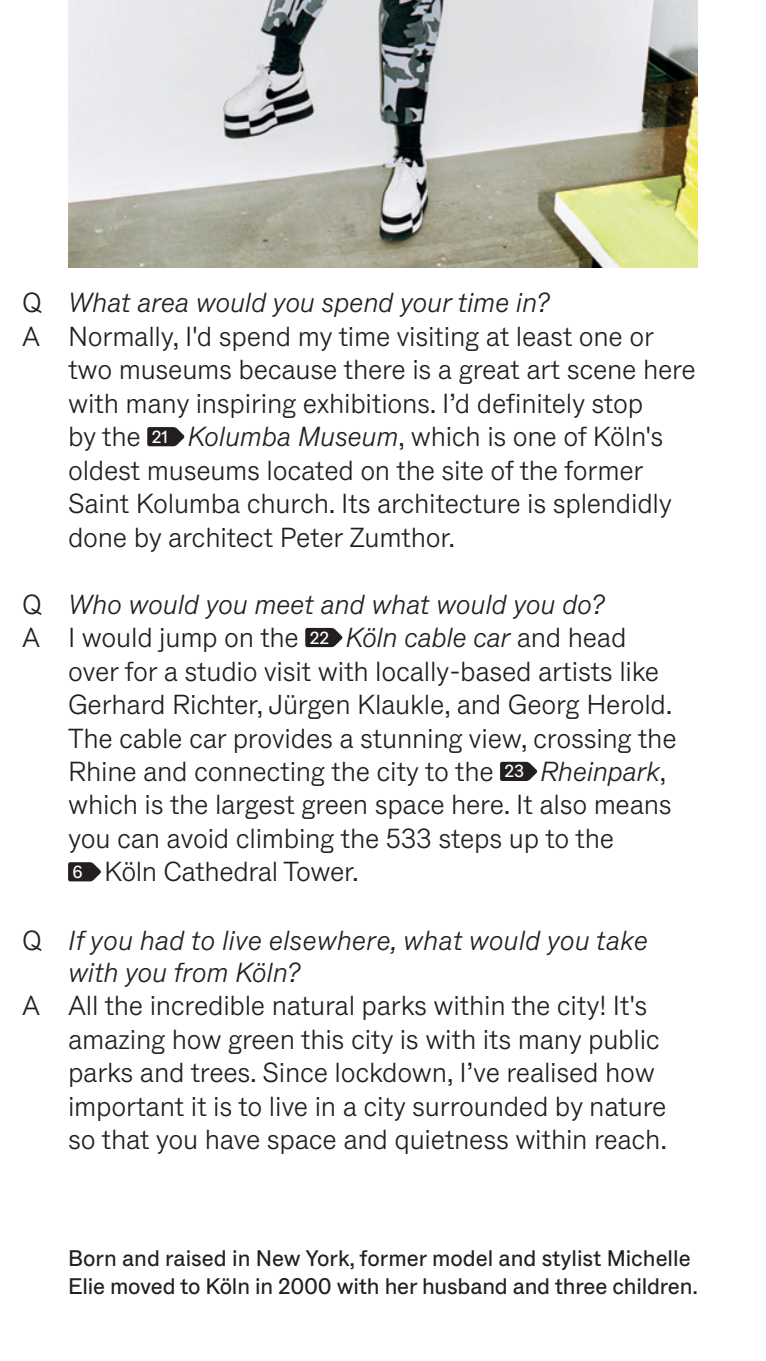
<style>
.page{position:relative;width:766px;height:1361px;background:#fff}
.page>*{position:absolute;margin:0;border:0;box-sizing:border-box;transform-origin:0 0}
.t1{font:300 27.5px/33.5px "Rimowa Grotesk";letter-spacing:-.01em;color:#231f20}
.t2{font:italic 300 27.5px/32px "Rimowa Grotesk";letter-spacing:-.01em;color:#231f20}
.t3{font:22.5px/28px "Rimowa Grotesk";letter-spacing:-.01em;color:#231f20}
.s1{font-style:normal}
.s2{font-weight:400;font-size:17.5px;color:#fff}
.s3{font-style:italic}
</style>
<div class="page">
<img style="left:68px;top:0;width:629px;height:268px">
<svg style="left:147px;top:427px;width:38px;height:20px"></svg>
<svg style="left:305px;top:627px;width:38px;height:21px"></svg>
<svg style="left:500px;top:761px;width:38px;height:20px"></svg>
<svg style="left:68px;top:862px;width:33px;height:20px"></svg>
<p class="t2" style="left:22px;top:287px;width:528px"><span class="s1">Q</span> What area would you spend your time in?</p>
<p class="t1" style="left:22px;top:320px;width:633px">A Normally, I'd spend my time visiting at least one or</p>
<p class="t1" style="left:68px;top:354px;width:629px">two museums because there is a great art scene here</p>
<p class="t1" style="left:68px;top:387px;width:576px">with many inspiring exhibitions. I’d definitely stop</p>
<p class="t1" style="left:68px;top:420px;width:597px">by the <span class="s2">21</span> <span class="s3">Kolumba Museum</span>, which is one of Köln's</p>
<p class="t1" style="left:68px;top:454px;width:576px">oldest museums located on the site of the former</p>
<p class="t1" style="left:68px;top:487px;width:605px">Saint Kolumba church. Its architecture is splendidly</p>
<p class="t1" style="left:68px;top:521px;width:388px">done by architect Peter Zumthor.</p>
<p class="t2" style="left:22px;top:589px;width:583px"><span class="s1">Q</span> Who would you meet and what would you do?</p>
<p class="t1" style="left:22px;top:621px;width:605px">A I would jump on the <span class="s2">22</span> <span class="s3">Köln cable car</span> and head</p>
<p class="t1" style="left:68px;top:655px;width:592px">over for a studio visit with locally-based artists like</p>
<p class="t1" style="left:68px;top:688px;width:605px">Gerhard Richter, Jürgen Klaukle, and Georg Herold.</p>
<p class="t1" style="left:68px;top:722px;width:610px">The cable car provides a stunning view, crossing the</p>
<p class="t1" style="left:68px;top:755px;width:599px">Rhine and connecting the city to the <span class="s2">23</span> <span class="s3">Rheinpark</span>,</p>
<p class="t1" style="left:68px;top:789px;width:605px">which is the largest green space here. It also means</p>
<p class="t1" style="left:68px;top:822px;width:547px">you can avoid climbing the 533 steps up to the</p>
<p class="t1" style="left:73px;top:855px;width:288px"><span class="s2">6</span> Köln Cathedral Tower.</p>
<p class="t2" style="left:68px;top:925px;width:581px;text-indent:-46px"><span class="s1">Q</span> If you had to live elsewhere, what would you take with you from Köln?</p>
<p class="t1" style="left:68px;top:989px;width:600px;text-indent:-46px">A All the incredible natural parks within the city! It's amazing how green this city is with its many public parks and trees. Since lockdown, I’ve realised how important it is to live in a city surrounded by nature so that you have space and quietness within reach.</p>
<p class="t3" style="left:68px;top:1245px;width:631px">Born and raised in New York, former model and stylist Michelle<br>Elie moved to Köln in 2000 with her husband and three children.</p>
</div>
